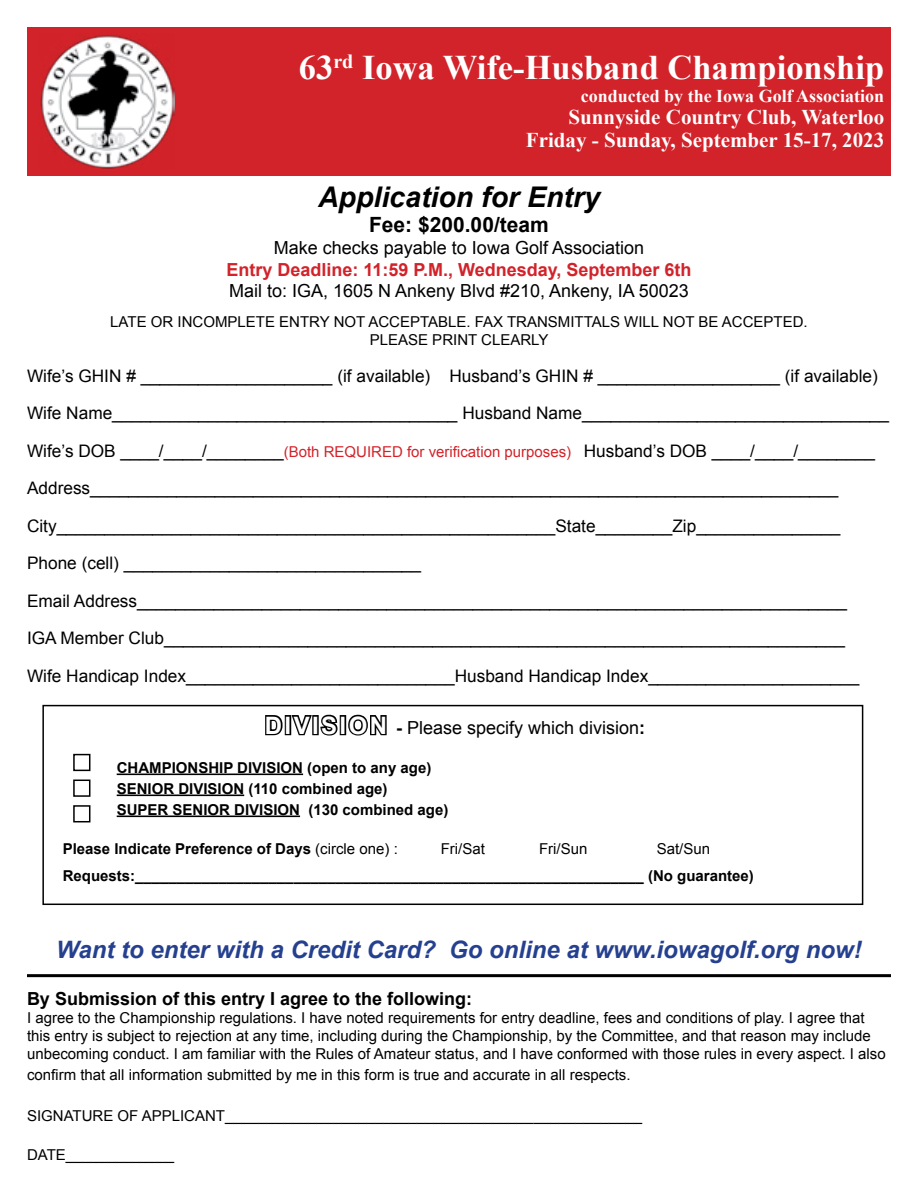
<style>
.page{position:relative;width:918px;height:1188px;background:#fff}
.page>*{position:absolute;margin:0;border:0;box-sizing:border-box;transform-origin:0 0}
.t1{font:700 34.5px "Times New Roman";color:#fff}
.t2{font:italic 700 28.5px "Arial";color:#000}
.t3{font:italic 700 24px "Arial";color:#25408f}
.t4{font:700 21px/22.5px "Times New Roman";color:#fff;text-align:right}
.t5{font:700 21px "Arial";color:#000}
.t6{font:18px "Arial";color:#000}
.t7{font:700 18px "Arial";color:#d2232a}
.t8{font:700 18px "Arial";color:#000}
.t9{font:700 18px "Times New Roman";color:#fff}
.t10{font:17.25px/37.5px "Arial";color:#000}
.t11{font:15px/18px "Arial";color:#000;text-align:center}
.t12{font:700 15px/21px "Arial";color:#000}
.s1{font-size:15px;color:#d2232a}
.s2{font-weight:700;font-size:24px}
.s3{font-weight:700}
.s4{font-weight:400}
</style>
<div class="page">
<div style="left:42px;top:705px;width:821px;height:200px;border:2px solid #000"></div>
<hr style="left:117px;top:774px;width:186px;height:1px;background:#000">
<hr style="left:117px;top:795px;width:127px;height:1px;background:#000">
<hr style="left:117px;top:816px;width:183px;height:1px;background:#000">
<div style="left:27px;top:27px;width:864px;height:149px;background:#d2232a"></div>
<img style="left:40px;top:35px;width:135px;height:134px">
<div style="left:73px;top:754px;width:17px;height:17px;border:2px solid #000"></div>
<div style="left:73px;top:780px;width:17px;height:17px;border:2px solid #000"></div>
<div style="left:73px;top:805px;width:17px;height:17px;border:2px solid #000"></div>
<hr style="left:27px;top:974px;width:864px;height:3px;background:#000">
<h1 class="t1" style="left:299px;top:44px;width:587px">63<sup>rd</sup> Iowa Wife-Husband Championship</h1>
<p class="t9" style="left:581px;top:83px;width:305px">conducted by the Iowa Golf Association</p>
<p class="t4" style="left:526px;top:105px;width:360px">Sunnyside Country Club, Waterloo<br>Friday - Sunday, September 15-17, 2023</p>
<h2 class="t2" style="left:318px;top:179px;width:283px">Application for Entry</h2>
<p class="t5" style="left:369px;top:211px;width:181px">Fee: $200.00/team</p>
<p class="t6" style="left:274px;top:236px;width:372px">Make checks payable to Iowa Golf Association</p>
<p class="t7" style="left:226px;top:257px;width:467px">Entry Deadline: 11:59 P.M., Wednesday, September 6th</p>
<p class="t6" style="left:229px;top:279px;width:461px">Mail to: IGA, 1605 N Ankeny Blvd #210, Ankeny, IA 50023</p>
<p class="t11" style="left:110px;top:313px;width:699px">LATE OR INCOMPLETE ENTRY NOT ACCEPTABLE. FAX TRANSMITTALS WILL NOT BE ACCEPTED.<br>PLEASE PRINT CLEARLY</p>
<p class="t10" style="left:27px;top:357px;width:864px">Wife’s GHIN # ____________________ (if available) Husband’s GHIN # ___________________ (if available)<br>Wife Name____________________________________ Husband Name________________________________ Wife’s DOB ____/____/________<span class="s1">(Both REQUIRED for verification purposes)</span> Husband’s DOB ____/____/________ Address______________________________________________________________________________ City____________________________________________________State________Zip_______________ Phone (cell) _______________________________<br>Email Address__________________________________________________________________________<br>IGA Member Club_______________________________________________________________________<br>Wife Handicap Index____________________________Husband Handicap Index______________________</p>
<p class="t6" style="left:265px;top:716px;width:382px"><span class="s2">DIVISION</span> <span class="s3">-</span> Please specify which division<span class="s3">:</span></p>
<p class="t12" style="left:117px;top:757px;width:333px">CHAMPIONSHIP DIVISION (open to any age)<br>SENIOR DIVISION (110 combined age)<br>SUPER SENIOR DIVISION (130 combined age)</p>
<p class="t12" style="left:63px;top:838px;width:337px">Please Indicate Preference of Days <span class="s4">(circle one) :</span></p>
<p class="t11" style="left:441px;top:840px;width:46px">Fri/Sat</p>
<p class="t11" style="left:539px;top:840px;width:50px">Fri/Sun</p>
<p class="t11" style="left:657px;top:840px;width:55px">Sat/Sun</p>
<p class="t12" style="left:63px;top:865px;width:693px">Requests:_____________________________________________________________ (No guarantee)</p>
<h3 class="t3" style="left:56px;top:934px;width:807px">Want to enter with a Credit Card? Go online at www.iowagolf.org now!</h3>
<p class="t8" style="left:27px;top:986px;width:447px">By Submission of this entry I agree to the following:</p>
<p class="t11" style="left:27px;top:1008px;width:860px;text-align:left">I agree to the Championship regulations. I have noted requirements for entry deadline, fees and conditions of play. I agree that this entry is subject to rejection at any time, including during the Championship, by the Committee, and that reason may include unbecoming conduct. I am familiar with the Rules of Amateur status, and I have conformed with those rules in every aspect. I also</p>
<p class="t11" style="left:27px;top:1066px;width:605px">confirm that all information submitted by me in this form is true and accurate in all respects.</p>
<p class="t11" style="left:27px;top:1107px;width:617px">SIGNATURE OF APPLICANT__________________________________________________</p>
<p class="t11" style="left:27px;top:1146px;width:149px">DATE_____________</p>
</div>
